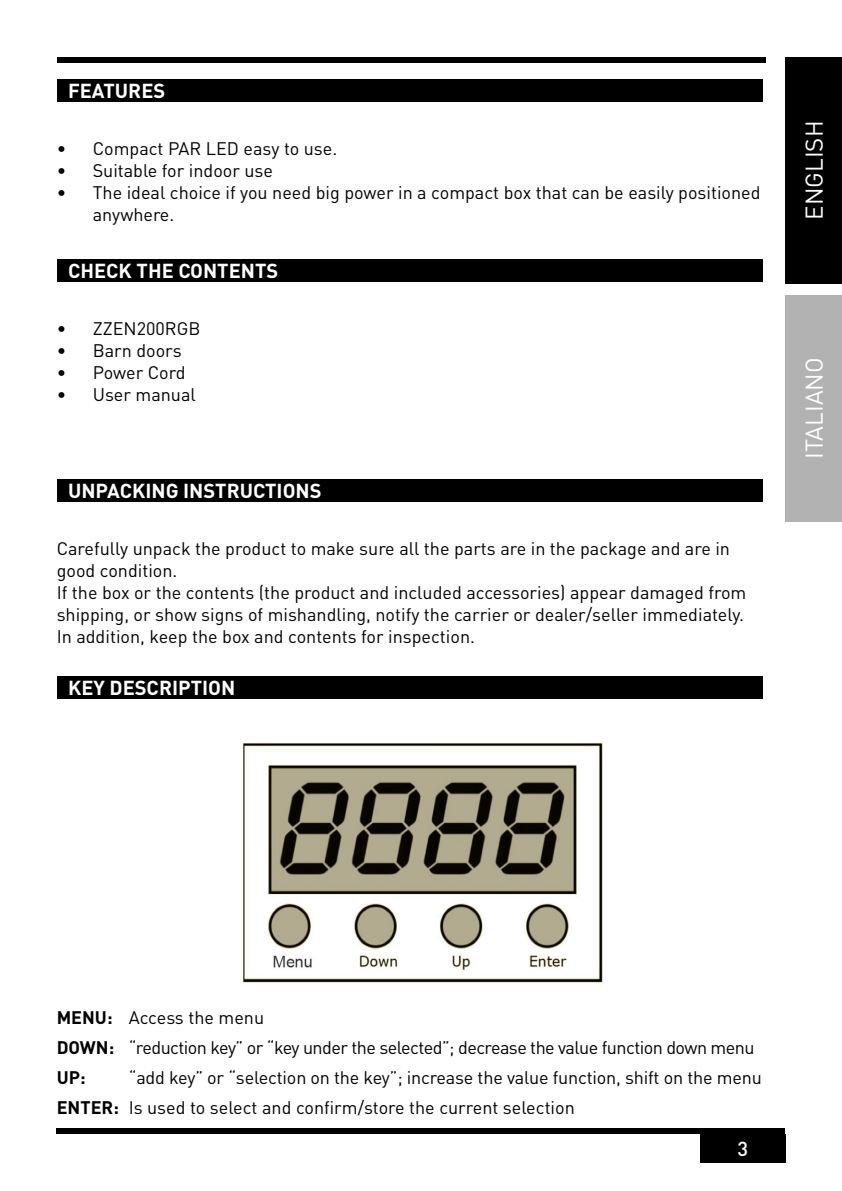
<style>
.page{position:relative;width:842px;height:1191px;background:#fff}
.page>*{position:absolute;margin:0;border:0;box-sizing:border-box;transform-origin:0 0}
.t1{font:24px "DIN Pro";color:#fff}
.t2{font:700 20px "DIN Pro";color:#fff}
.t3{font:500 20px "DIN Pro";color:#fff}
.t4{font:18px/22px "DIN Pro";color:#000}
.t5{font:18px/30px "DIN Pro";letter-spacing:-.03em;color:#000}
.s1{font-weight:700}
</style>
<div class="page">
<div style="left:785px;top:57px;width:57px;height:226px;background:#000"></div>
<div style="left:785px;top:295px;width:57px;height:227px;background:#b3b2b2"></div>
<div style="left:57px;top:57px;width:708px;height:5px;background:#000"></div>
<div style="left:57px;top:1128px;width:728px;height:6px;background:#000"></div>
<div style="left:700px;top:1134px;width:85px;height:28px;background:#000"></div>
<div style="left:57px;top:79px;width:706px;height:23px;background:#000"></div>
<div style="left:57px;top:259px;width:706px;height:23px;background:#000"></div>
<div style="left:57px;top:479px;width:706px;height:23px;background:#000"></div>
<div style="left:57px;top:676px;width:706px;height:23px;background:#000"></div>
<img style="left:243px;top:742px;width:361px;height:241px">
<p class="t2" style="left:68px;top:78px;width:99px">FEATURES</p>
<p class="t4" style="left:57px;top:136px;width:282px">• Compact PAR LED easy to use.</p>
<p class="t4" style="left:57px;top:158px;width:218px">• Suitable for indoor use</p>
<p class="t4" style="left:93px;top:180px;width:669px;text-indent:-36px">• The ideal choice if you need big power in a compact box that can be easily positioned anywhere.</p>
<p class="t2" style="left:68px;top:258px;width:212px">CHECK THE CONTENTS</p>
<p class="t4" style="left:57px;top:316px;width:145px">• ZZEN200RGB</p>
<p class="t4" style="left:57px;top:338px;width:126px">• Barn doors</p>
<p class="t4" style="left:57px;top:360px;width:130px">• Power Cord</p>
<p class="t4" style="left:57px;top:382px;width:141px">• User manual</p>
<p class="t2" style="left:68px;top:477px;width:255px">UNPACKING INSTRUCTIONS</p>
<p class="t4" style="left:57px;top:536px;width:691px">Carefully unpack the product to make sure all the parts are in the package and are in good condition.<br>If the box or the contents (the product and included accessories) appear damaged from shipping, or show signs of mishandling, notify the carrier or dealer/seller immediately.<br>In addition, keep the box and contents for inspection.</p>
<p class="t2" style="left:68px;top:674px;width:169px">KEY DESCRIPTION</p>
<h1 class="t1" style="left:798px;top:220px;width:100px;rotate:-90deg">ENGLISH</h1>
<h1 class="t1" style="left:798px;top:459px;width:103px;rotate:-90deg">ITALIANO</h1>
<p class="t5" style="left:57px;top:1002px;width:699px"><span class="s1">MENU:</span> Access the menu<br><span class="s1">DOWN:</span> “reduction key” or “key under the selected”; decrease the value function down menu<br><span class="s1">UP:</span></p>
<p class="t4" style="left:57px;top:1062px;width:707px;line-height:30px;text-indent:72px">“add key” or “selection on the key”; increase the value function, shift on the menu<br><span class="s1">ENTER:</span> Is used to select and confirm/store the current selection</p>
<p class="t3" style="left:737px;top:1135px;width:12px">3</p>
</div>
